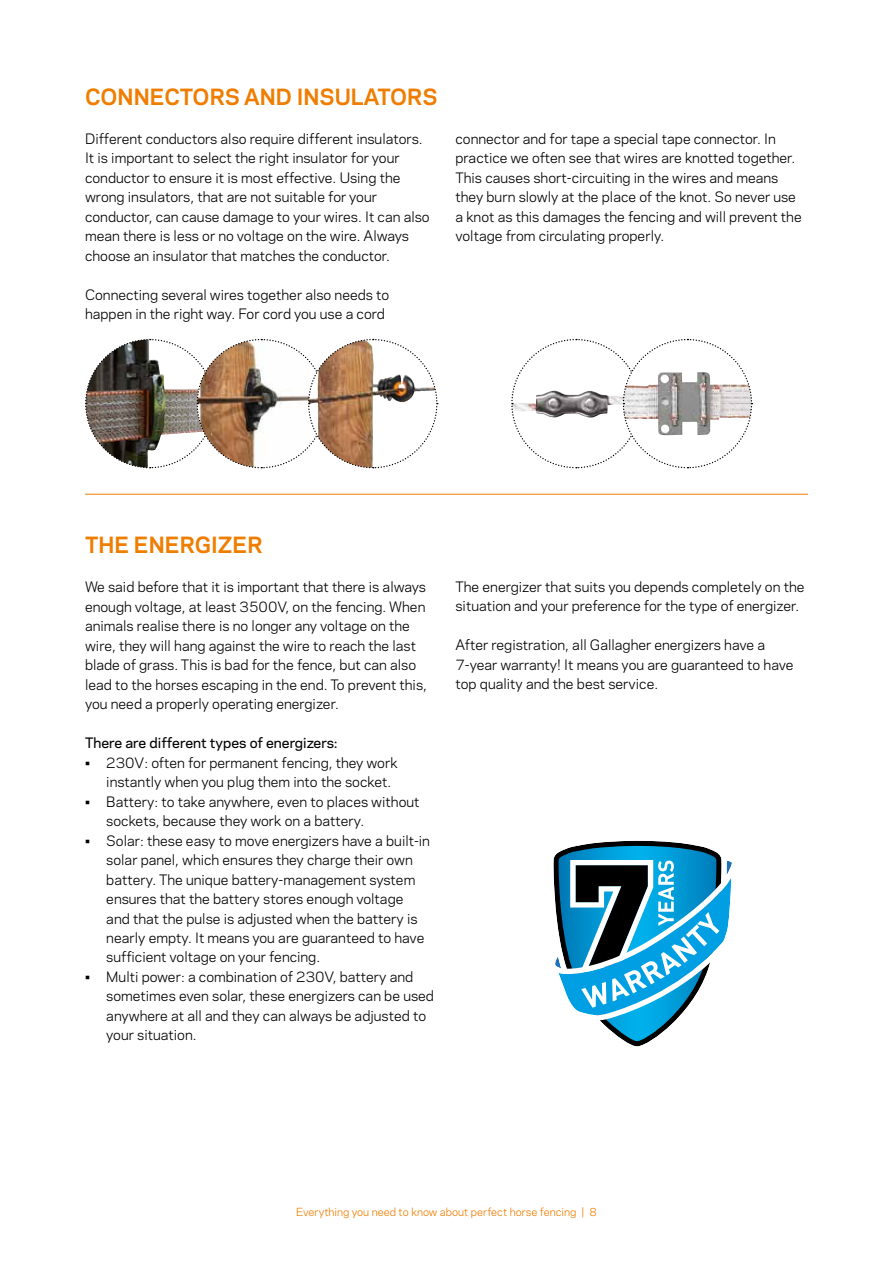
<style>
.page{position:relative;width:893px;height:1263px;background:#fff}
.page>*{position:absolute;margin:0;border:0;box-sizing:border-box;transform-origin:0 0}
.t1{font:700 21px "Galaxie Polaris";color:#ef7d00}
.t2{font:13.5px/19.5px "Galaxie Polaris";color:#000}
.t3{font:500 13.5px "Galaxie Polaris";color:#000}
.t4{font:10.5px "Galaxie Polaris";color:#ef7d00}
</style>
<div class="page">
<svg style="left:511px;top:338px;width:242px;height:131px"></svg>
<img style="left:85px;top:338px;width:353px;height:131px">
<hr style="left:85px;top:494px;width:723px;height:1px;background:#ef7d00">
<svg style="left:553px;top:840px;width:179px;height:207px"></svg>
<h1 class="t1" style="left:85px;top:81px;width:354px">CONNECTORS AND INSULATORS</h1>
<p class="t2" style="left:85px;top:128px;width:346px">Different conductors also require different insulators.<br>It is important to select the right insulator for your conductor to ensure it is most effective. Using the wrong insulators, that are not suitable for your conductor, can cause damage to your wires. It can also mean there is less or no voltage on the wire. Always choose an insulator that matches the conductor.</p>
<p class="t2" style="left:85px;top:284px;width:306px">Connecting several wires together also needs to happen in the right way. For cord you use a cord</p>
<p class="t2" style="left:455px;top:128px;width:348px">connector and for tape a special tape connector. In practice we often see that wires are knotted together.<br>This causes short-circuiting in the wires and means they burn slowly at the place of the knot. So never use a knot as this damages the fencing and will prevent the voltage from circulating properly.</p>
<h1 class="t1" style="left:85px;top:529px;width:179px">THE ENERGIZER</h1>
<p class="t2" style="left:85px;top:576px;width:343px">We said before that it is important that there is always enough voltage, at least 3500V, on the fencing. When animals realise there is no longer any voltage on the wire, they will hang against the wire to reach the last blade of grass. This is bad for the fence, but can also lead to the horses escaping in the end. To prevent this, you need a properly operating energizer.</p>
<p class="t3" style="left:85px;top:733px;width:254px">There are different types of energizers:</p>
<p class="t2" style="left:106px;top:752px;width:293px;text-indent:-21px">• 230V: often for permanent fencing, they work instantly when you plug them into the socket.</p>
<p class="t2" style="left:106px;top:791px;width:315px;text-indent:-21px">• Battery: to take anywhere, even to places without sockets, because they work on a battery.</p>
<p class="t2" style="left:106px;top:830px;width:325px;text-indent:-21px">• Solar: these easy to move energizers have a built-in solar panel, which ensures they charge their own battery. The unique battery-management system ensures that the battery stores enough voltage and that the pulse is adjusted when the battery is nearly empty. It means you are guaranteed to have sufficient voltage on your fencing.</p>
<p class="t2" style="left:106px;top:966px;width:329px;text-indent:-21px">• Multi power: a combination of 230V, battery and sometimes even solar, these energizers can be used anywhere at all and they can always be adjusted to your situation.</p>
<p class="t2" style="left:455px;top:576px;width:350px">The energizer that suits you depends completely on the situation and your preference for the type of energizer.</p>
<p class="t2" style="left:455px;top:635px;width:339px">After registration, all Gallagher energizers have a<br>7-year warranty! It means you are guaranteed to have top quality and the best service.</p>
<p class="t4" style="left:296px;top:1204px;width:302px">Everything you need to know about perfect horse fencing | 8</p>
</div>
